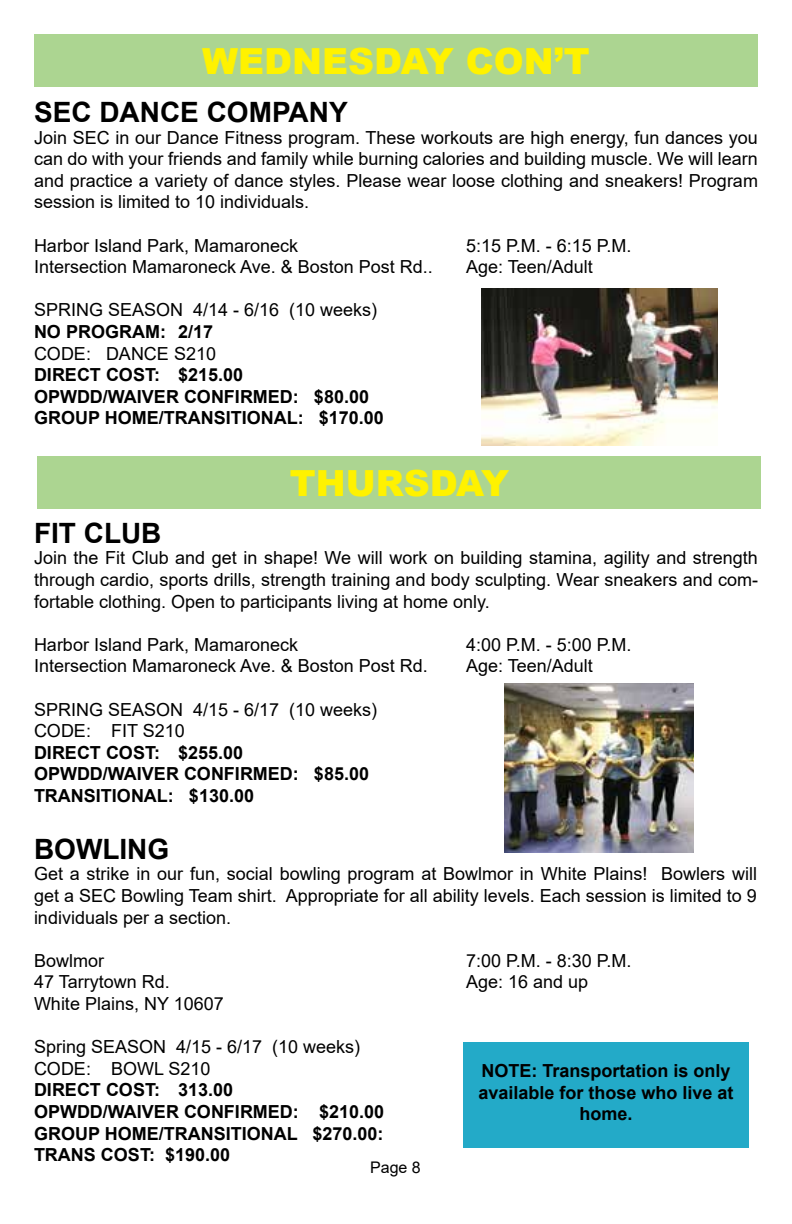
<style>
.page{position:relative;width:792px;height:1224px;background:#fff}
.page>*{position:absolute;margin:0;border:0;box-sizing:border-box;transform-origin:0 0}
.t1{font:900 36px "Arial";color:#fff200}
.t2{font:700 28px "Arial";color:#000}
.t3{font:18px/21.6px "Arial";color:#000;text-align:justify}
.t4{font:700 18px/21.6px "Arial";color:#000}
.t5{font:16px "Arial";color:#000}
</style>
<div class="page">
<div style="left:37px;top:456px;width:724px;height:53px;background:#acd591"></div>
<img style="left:505px;top:683px;width:188px;height:170px">
<div style="left:463px;top:1042px;width:286px;height:106px;background:#23aac8"></div>
<div style="left:34px;top:34px;width:724px;height:52px;background:#acd591"></div>
<img style="left:481px;top:288px;width:236px;height:158px">
<h1 class="t1" style="left:202px;top:35px;width:389px">WEDNESDAY CON’T</h1>
<h2 class="t2" style="left:34px;top:92px;width:315px">SEC DANCE COMPANY</h2>
<p class="t3" style="left:34px;top:126px;width:725px">Join SEC in our Dance Fitness program. These workouts are high energy, fun dances you can do with your friends and family while burning calories and building muscle. We will learn and practice a variety of dance styles. Please wear loose clothing and sneakers! Program session is limited to 10 individuals.</p>
<p class="t3" style="left:34px;top:234px;width:266px">Harbor Island Park, Mamaroneck</p>
<p class="t3" style="left:466px;top:234px;width:167px">5:15 P.M. - 6:15 P.M.</p>
<p class="t3" style="left:34px;top:256px;width:400px">Intersection Mamaroneck Ave. &amp; Boston Post Rd..</p>
<p class="t3" style="left:466px;top:256px;width:128px">Age: Teen/Adult</p>
<p class="t3" style="left:34px;top:299px;width:345px">SPRING SEASON 4/14 - 6/16 (10 weeks)</p>
<p class="t4" style="left:34px;top:321px;width:181px">NO PROGRAM: 2/17</p>
<p class="t3" style="left:34px;top:342px;width:184px">CODE: DANCE S210</p>
<p class="t4" style="left:34px;top:364px;width:351px">DIRECT COST: $215.00<br>OPWDD/WAIVER CONFIRMED: $80.00<br>GROUP HOME/TRANSITIONAL: $170.00</p>
<h1 class="t1" style="left:290px;top:457px;width:221px">THURSDAY</h1>
<h2 class="t2" style="left:34px;top:513px;width:129px">FIT CLUB</h2>
<p class="t3" style="left:34px;top:547px;width:725px">Join the Fit Club and get in shape! We will work on building stamina, agility and strength through cardio, sports drills, strength training and body sculpting. Wear sneakers and com&shy;fortable clothing. Open to participants living at home only.</p>
<p class="t3" style="left:34px;top:634px;width:266px">Harbor Island Park, Mamaroneck</p>
<p class="t3" style="left:466px;top:634px;width:167px">4:00 P.M. - 5:00 P.M.</p>
<p class="t3" style="left:34px;top:655px;width:395px">Intersection Mamaroneck Ave. &amp; Boston Post Rd.</p>
<p class="t3" style="left:466px;top:655px;width:128px">Age: Teen/Adult</p>
<p class="t3" style="left:34px;top:698px;width:345px">SPRING SEASON 4/15 - 6/17 (10 weeks)<br>CODE: FIT S210</p>
<p class="t4" style="left:34px;top:742px;width:337px">DIRECT COST: $255.00<br>OPWDD/WAIVER CONFIRMED: $85.00<br>TRANSITIONAL: $130.00</p>
<h2 class="t2" style="left:34px;top:829px;width:137px">BOWLING</h2>
<p class="t3" style="left:34px;top:863px;width:725px">Get a strike in our fun, social bowling program at Bowlmor in White Plains! Bowlers will get a SEC Bowling Team shirt. Appropriate for all ability levels. Each session is limited to 9 individuals per a section.</p>
<p class="t3" style="left:34px;top:950px;width:72px">Bowlmor</p>
<p class="t3" style="left:466px;top:950px;width:167px">7:00 P.M. - 8:30 P.M.</p>
<p class="t3" style="left:34px;top:971px;width:137px">47 Tarrytown Rd.</p>
<p class="t3" style="left:466px;top:971px;width:124px">Age: 16 and up</p>
<p class="t3" style="left:34px;top:993px;width:191px">White Plains, NY 10607</p>
<p class="t3" style="left:34px;top:1036px;width:328px">Spring SEASON 4/15 - 6/17 (10 weeks)<br>CODE: BOWL S210</p>
<p class="t4" style="left:34px;top:1079px;width:352px">DIRECT COST: 313.00<br>OPWDD/WAIVER CONFIRMED: $210.00<br>GROUP HOME/TRANSITIONAL $270.00:<br>TRANS COST: $190.00</p>
<p class="t4" style="left:479px;top:1060px;width:257px;text-align:center">NOTE: Transportation is only available for those who live at home.</p>
<p class="t5" style="left:370px;top:1156px;width:52px">Page 8</p>
</div>
